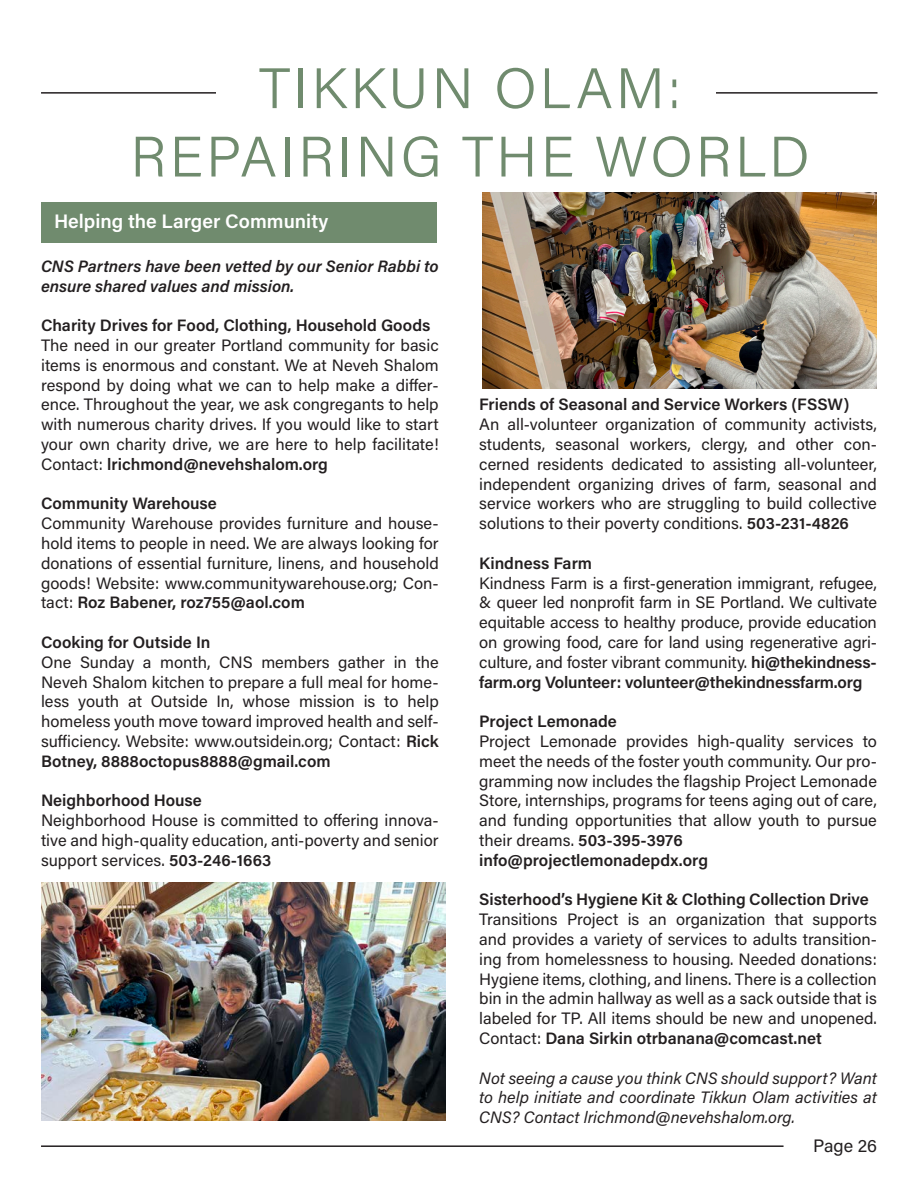
<style>
.page{position:relative;width:918px;height:1188px;background:#fff}
.page>*{position:absolute;margin:0;border:0;box-sizing:border-box;transform-origin:0 0}
.t1{font:300 57px/68.4px "Acumin Pro";letter-spacing:.05em;color:#708b6e;text-align:center}
.t2{font:600 19.5px "Acumin Pro";color:#fff}
.t3{font:18px "Acumin Pro";letter-spacing:-.005em;color:#231f20}
.t4{font:16.5px/19.8px "Acumin Pro";color:#231f20;text-align:justify}
.t5{font:600 16.5px "Acumin Pro";color:#231f20}
.t6{font:italic 16.5px/19.8px "Acumin Pro";color:#231f20;text-align:justify}
.t7{font:italic 600 16.5px/19.8px "Acumin Pro";color:#231f20}
.s1{font-weight:600}
</style>
<div class="page">
<hr style="left:41px;top:1145px;width:743px;height:2px;background:#231f20">
<hr style="left:41px;top:92px;width:837px;height:2px;background:#231f20">
<div style="left:216px;top:54px;width:500px;height:69px;background:#fff"></div>
<div style="left:41px;top:202px;width:395px;height:41px;background:#708b6e"></div>
<img style="left:483px;top:192px;width:394px;height:196px">
<img style="left:41px;top:882px;width:404px;height:238px">
<p class="t1" style="left:130px;top:52px;width:681px">TIKKUN OLAM:<br>REPAIRING THE WORLD</p>
<p class="t2" style="left:54px;top:207px;width:276px">Helping the Larger Community</p>
<p class="t7" style="left:41px;top:255px;width:399px">CNS Partners have been vetted by our Senior Rabbi to ensure shared values and mission.</p>
<p class="t5" style="left:41px;top:314px;width:391px">Charity Drives for Food, Clothing, Household Goods</p>
<p class="t4" style="left:41px;top:335px;width:399px">The need in our greater Portland community for basic items is enormous and constant. We at Neveh Shalom respond by doing what we can to help make a differ&shy;ence. Throughout the year, we ask congregants to help with numerous charity drives. If you would like to start your own charity drive, we are here to help facilitate!<br>Contact: <span class="s1">lrichmond@nevehshalom.org</span></p>
<p class="t5" style="left:41px;top:492px;width:177px">Community Warehouse</p>
<p class="t4" style="left:41px;top:513px;width:399px">Community Warehouse provides furniture and house&shy;hold items to people in need. We are always looking for donations of essential furniture, linens, and household goods! Website: www.communitywarehouse.org; Con&shy;tact: <span class="s1">Roz Babener, roz755@aol.com</span></p>
<p class="t5" style="left:41px;top:631px;width:171px">Cooking for Outside In</p>
<p class="t4" style="left:41px;top:651px;width:399px">One Sunday a month, CNS members gather in the Neveh Shalom kitchen to prepare a full meal for home&shy;less youth at Outside In, whose mission is to help homeless youth move toward improved health and self&shy;sufficiency. Website: www.outsidein.org; Contact: <span class="s1">Rick Botney, 8888octopus8888@gmail.com</span></p>
<p class="t5" style="left:41px;top:789px;width:162px">Neighborhood House</p>
<p class="t4" style="left:41px;top:810px;width:399px">Neighborhood House is committed to offering innova&shy;tive and high-quality education, anti-poverty and senior support services. <span class="s1">503-246-1663</span></p>
<p class="t5" style="left:479px;top:393px;width:372px">Friends of Seasonal and Service Workers (FSSW)</p>
<p class="t4" style="left:479px;top:414px;width:399px">An all-volunteer organization of community activists, students, seasonal workers, clergy, and other con&shy;cerned residents dedicated to assisting all-volunteer, independent organizing drives of farm, seasonal and service workers who are struggling to build collective solutions to their poverty conditions. <span class="s1">503-231-4826</span></p>
<p class="t5" style="left:479px;top:551px;width:114px">Kindness Farm</p>
<p class="t4" style="left:479px;top:572px;width:399px">Kindness Farm is a first-generation immigrant, refugee, &amp; queer led nonprofit farm in SE Portland. We cultivate equitable access to healthy produce, provide education on growing food, care for land using regenerative agri&shy;culture, and foster vibrant community. <span class="s1">hi@thekindness&shy;farm.org Volunteer: volunteer@thekindnessfarm.org</span></p>
<p class="t5" style="left:479px;top:710px;width:139px">Project Lemonade</p>
<p class="t4" style="left:479px;top:731px;width:399px">Project Lemonade provides high-quality services to meet the needs of the foster youth community. Our pro&shy;gramming now includes the flagship Project Lemonade Store, internships, programs for teens aging out of care, and funding opportunities that allow youth to pursue their dreams. <span class="s1">503-395-3976</span></p>
<p class="t5" style="left:479px;top:848px;width:230px">info@projectlemonadepdx.org</p>
<p class="t5" style="left:479px;top:888px;width:391px">Sisterhood’s Hygiene Kit &amp; Clothing Collection Drive</p>
<p class="t4" style="left:479px;top:909px;width:399px">Transitions Project is an organization that supports and provides a variety of services to adults transition&shy;ing from homelessness to housing. Needed donations:<br>Hygiene items, clothing, and linens. There is a collection bin in the admin hallway as well as a sack outside that is labeled for TP. All items should be new and unopened.<br>Contact: <span class="s1">Dana Sirkin otrbanana@comcast.net</span></p>
<p class="t6" style="left:479px;top:1067px;width:399px">Not seeing a cause you think CNS should support? Want to help initiate and coordinate Tikkun Olam activities at CNS? Contact lrichmond@nevehshalom.org.</p>
<p class="t3" style="left:813px;top:1133px;width:65px">Page 26</p>
</div>
